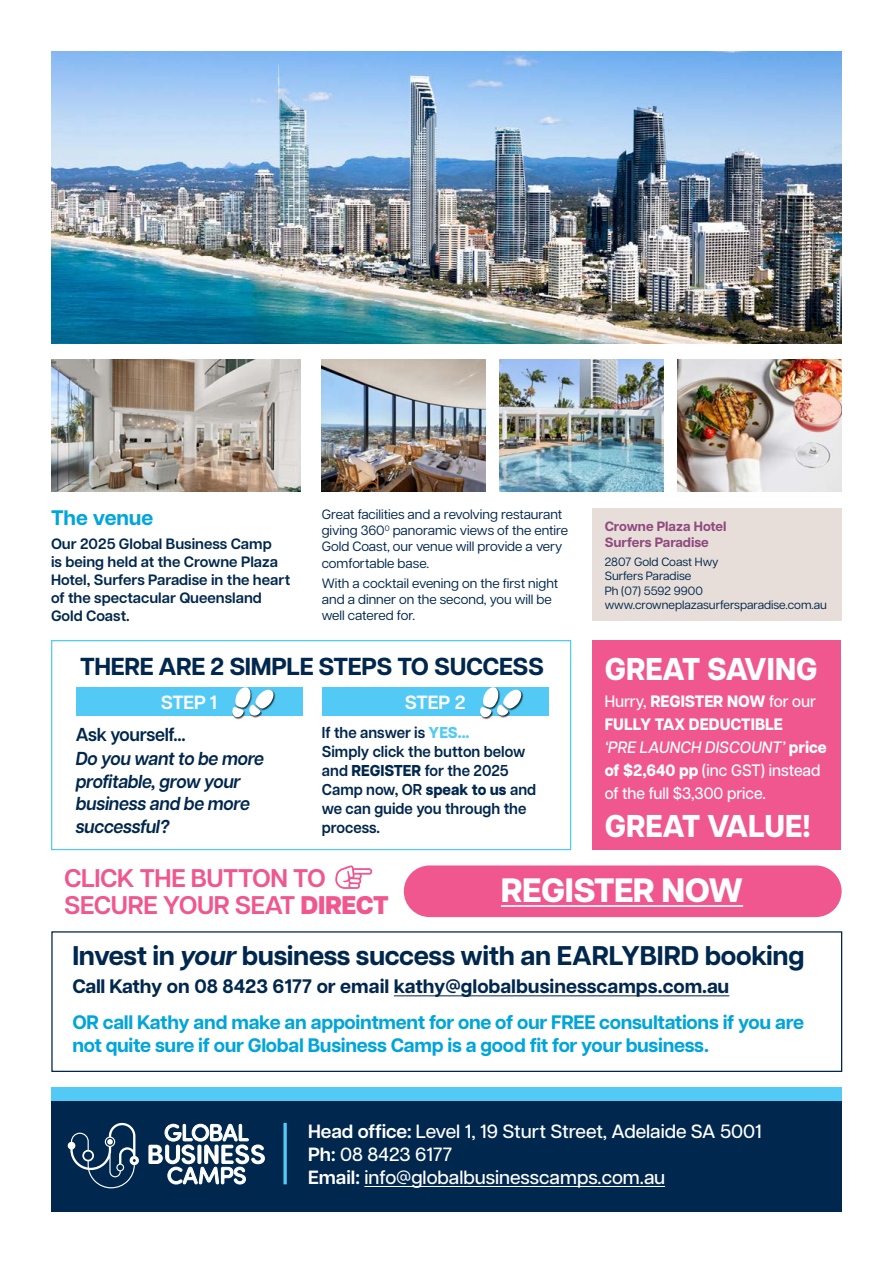
<style>
.page{position:relative;width:893px;height:1263px;background:#fff}
.page>*{position:absolute;margin:0;border:0;box-sizing:border-box;transform-origin:0 0}
.t1{font:800 33.75px "Articulat CF";letter-spacing:-.015em;color:#fff}
.t2{font:800 31.5px "Articulat CF";color:#fff;scale:.95 1}
.t3{font:700 27px "Articulat CF";letter-spacing:-.015em;color:#00274d}
.t4{font:600 25.5px/27px "Articulat CF";letter-spacing:-.015em;color:#f0578f}
.t5{font:700 24.6px "Articulat CF";letter-spacing:-.015em;color:#00274d}
.t6{font:700 21px "Articulat CF";color:#00a5da}
.t7{font:700 19.5px/23.4px "Articulat CF";letter-spacing:-.015em;color:#00a5da}
.t8{font:700 19.5px "Articulat CF";color:#00274d}
.t9{font:500 19.2px/23px "Articulat CF";color:#fff}
.t10{font:600 19.05px "Articulat CF";letter-spacing:-.01em;color:#fff}
.t11{font:italic 600 18.75px/22.5px "Articulat CF";letter-spacing:-.015em;color:#00274d;scale:.95 1}
.t12{font:600 18.75px "Articulat CF";letter-spacing:-.015em;color:#00274d;scale:.95 1}
.t13{font:500 16.5px/23px "Articulat CF";color:#fff;scale:.95 1}
.t14{font:600 15.75px/18.9px "Articulat CF";color:#00274d;scale:.95 1}
.t15{font:600 15px/18px "Articulat CF";color:#00274d}
.t16{font:13.5px/16.2px "Articulat CF";color:#00274d}
.t17{font:700 13.5px/16.2px "Articulat CF";color:#8f4a80}
.t18{font:12px/14.4px "Articulat CF";color:#00274d}
.s1{font-weight:800;color:#52caf5}
.s2{font-weight:800}
.s3{font-style:italic}
.s4{font-weight:600}
</style>
<div class="page">
<img style="left:51px;top:51px;width:791px;height:293px">
<img style="left:678px;top:360px;width:164px;height:132px">
<img style="left:500px;top:360px;width:164px;height:132px">
<img style="left:322px;top:360px;width:164px;height:132px">
<div style="left:51px;top:640px;width:520px;height:210px;border:1px solid #52caf5"></div>
<div style="left:592px;top:641px;width:249px;height:209px;background:#f0578f"></div>
<div style="left:51px;top:1101px;width:791px;height:111px;background:#00274d"></div>
<div style="left:51px;top:1088px;width:791px;height:13px;background:#52caf5"></div>
<hr style="left:364px;top:1186px;width:301px;height:1px;background:#fff">
<svg style="left:68px;top:1123px;width:71px;height:65px"></svg>
<svg style="left:148px;top:1124px;width:117px;height:60px"></svg>
<svg style="left:283px;top:1123px;width:4px;height:61px"></svg>
<img style="left:51px;top:360px;width:249px;height:132px">
<div style="left:592px;top:508px;width:250px;height:113px;background:#e8ded9"></div>
<div style="left:76px;top:687px;width:226px;height:29px;background:#52caf5"></div>
<div style="left:322px;top:687px;width:227px;height:29px;background:#52caf5"></div>
<hr style="left:394px;top:995px;width:335px;height:1px;background:#00274d">
<div style="left:51px;top:931px;width:791px;height:141px;border:1px solid #00274d"></div>
<div style="left:404px;top:865px;width:438px;height:52px;background:#f0578f;border-radius:26px"></div>
<hr style="left:501px;top:905px;width:242px;height:2px;background:#fff">
<svg style="left:335px;top:865px;width:37px;height:24px"></svg>
<div style="left:480px;top:687px;width:43px;height:32px;background:#000;opacity:.75"></div>
<svg style="left:480px;top:687px;width:41px;height:31px"></svg>
<div style="left:232px;top:687px;width:44px;height:32px;background:#000;opacity:.75"></div>
<svg style="left:232px;top:687px;width:41px;height:31px"></svg>
<h3 class="t6" style="left:51px;top:502px;width:104px">The venue</h3>
<p class="t15" style="left:51px;top:534px;width:241px">Our 2025 Global Business Camp<br>is being held at the Crowne Plaza<br>Hotel, Surfers Paradise in the heart of the spectacular Queensland<br>Gold Coast.</p>
<p class="t16" style="left:322px;top:505px;width:248px">Great facilities and a revolving restaurant giving 360<sup>0</sup> panoramic views of the entire Gold Coast, our venue will provide a very comfortable base.</p>
<p class="t16" style="left:322px;top:574px;width:238px">With a cocktail evening on the first night and a dinner on the second, you will be well catered for.</p>
<h3 class="t5" style="left:80px;top:648px;width:466px">THERE ARE 2 SIMPLE STEPS TO SUCCESS</h3>
<h3 class="t10" style="left:161px;top:689px;width:58px">STEP 1</h3>
<h3 class="t12" style="left:76px;top:720px;width:117px">Ask yourself...</h3>
<h3 class="t11" style="left:76px;top:747px;width:200px">Do you want to be more profitable, grow your business and be more successful?</h3>
<h3 class="t10" style="left:405px;top:689px;width:62px">STEP 2</h3>
<p class="t14" style="left:322px;top:723px;width:227px">If the answer is <span class="s1">YES...<br></span>Simply click the button below and <span class="s2">REGISTER</span> for the 2025<br>Camp now, OR <span class="s2">speak to us</span> and we can guide you through the process.</p>
<p class="t17" style="left:605px;top:518px;width:123px">Crowne Plaza Hotel<br>Surfers Paradise</p>
<p class="t18" style="left:605px;top:554px;width:224px">2807 Gold Coast Hwy<br>Surfers Paradise<br>Ph (07) 5592 9900 www.crowneplazasurfersparadise.com.au</p>
<h2 class="t2" style="left:605px;top:645px;width:226px">GREAT SAVING</h2>
<p class="t13" style="left:605px;top:689px;width:235px">Hurry, <span class="s2">REGISTER NOW</span> for our<br><span class="s2">FULLY TAX DEDUCTIBLE<br></span><span class="s3">‘PRE LAUNCH DISCOUNT’</span> <span class="s2">price of $2,640 pp</span> (inc GST) instead of the full $3,300 price.</p>
<h2 class="t2" style="left:605px;top:802px;width:219px">GREAT VALUE!</h2>
<h3 class="t4" style="left:64px;top:864px;width:326px">CLICK THE BUTTON TO<br>SECURE YOUR SEAT <span class="s2">DIRECT</span></h3>
<h1 class="t1" style="left:501px;top:865px;width:244px">REGISTER NOW</h1>
<h3 class="t3" style="left:72px;top:935px;width:734px">Invest in <span class="s3">your</span> business success with an EARLYBIRD booking</h3>
<h3 class="t8" style="left:72px;top:972px;width:658px">Call Kathy on 08 8423 6177 or email kathy@globalbusinesscamps.com.au</h3>
<h3 class="t7" style="left:72px;top:1010px;width:733px">OR call Kathy and make an appointment for one of our FREE consultations if you are not quite sure if our Global Business Camp is a good fit for your business.</h3>
<h3 class="t9" style="left:308px;top:1119px;width:455px"><span class="s4">Head office:</span> Level 1, 19 Sturt Street, Adelaide SA 5001<br><span class="s4">Ph:</span> 08 8423 6177<br><span class="s4">Email:</span> info@globalbusinesscamps.com.au</h3>
</div>
